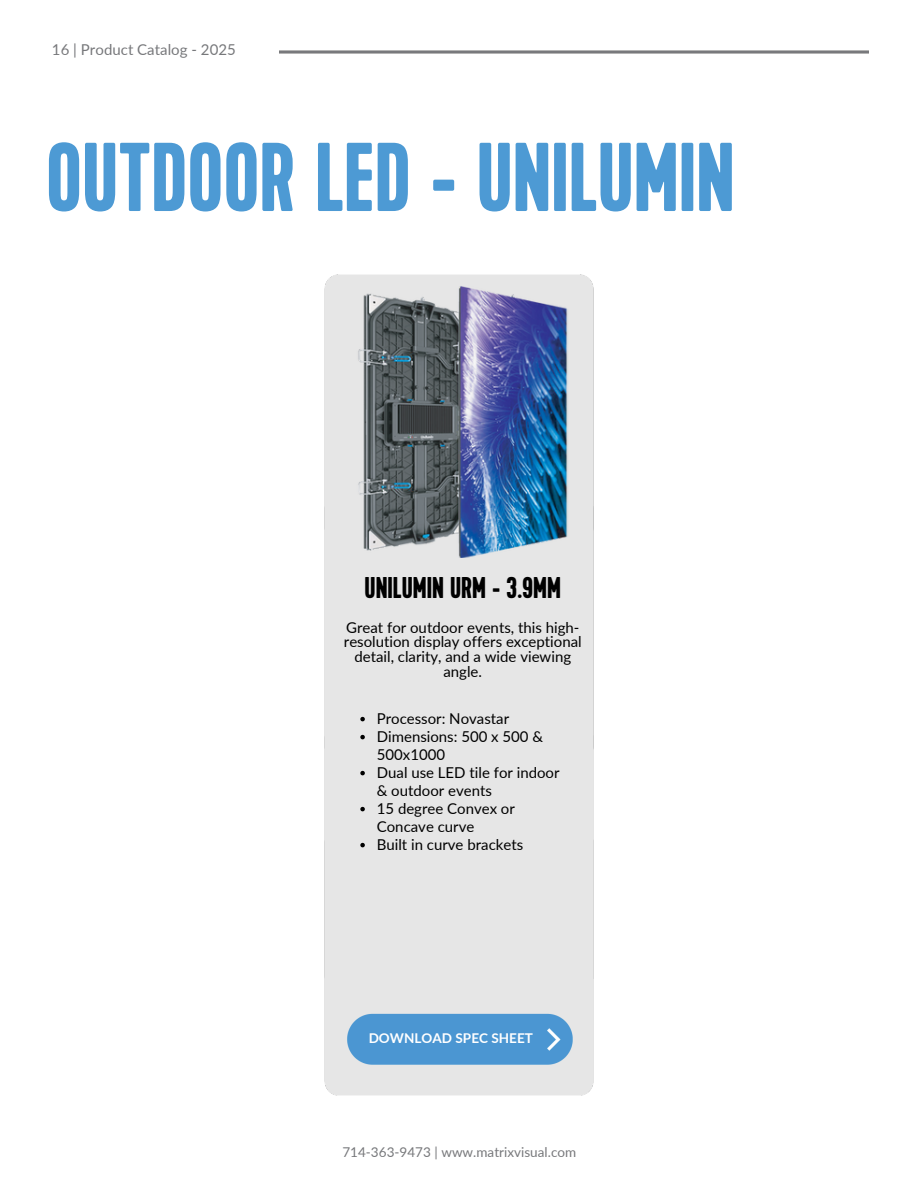
<style>
.page{position:relative;width:918px;height:1188px;background:#fff}
.page>*{position:absolute;margin:0;border:0;box-sizing:border-box;transform-origin:0 0}
.t1{font:700 97.5px "Kapra";color:#4d9ad4}
.t2{font:700 30px "Kapra";color:#000}
.t3{font:15px/14.7px "Lato";color:#000}
.t4{font:15px "Lato";color:#77787b}
.t5{font:13.5px "Lato";color:#77787b}
.t6{font:700 13.5px "Lato";color:#fff}
</style>
<div class="page">
<img style="left:324px;top:558px;width:270px;height:538px">
<svg style="left:360px;top:717px;width:5px;height:4px"></svg>
<svg style="left:360px;top:735px;width:5px;height:4px"></svg>
<svg style="left:360px;top:771px;width:5px;height:4px"></svg>
<svg style="left:360px;top:807px;width:5px;height:4px"></svg>
<svg style="left:360px;top:843px;width:5px;height:4px"></svg>
<img style="left:324px;top:274px;width:270px;height:284px">
<p class="t4" style="left:52px;top:40px;width:185px">16 | Product Catalog - 2025</p>
<p class="t1" style="left:46px;top:138px;width:690px">OUTDOOR LED - UNILUMIN</p>
<h3 class="t2" style="left:365px;top:575px;width:198px">UNILUMIN URM - 3.9MM</h3>
<p class="t3" style="left:344px;top:619px;width:239px;text-align:center">Great for outdoor events, this high&shy;resolution display offers exceptional detail, clarity, and a wide viewing angle.</p>
<p class="t3" style="left:377px;top:710px;width:134px">Processor: Novastar</p>
<p class="t3" style="left:377px;top:727px;width:168px;line-height:18px">Dimensions: 500 x 500 &amp;<br>500x1000</p>
<h2 class="t3" style="left:377px;top:763px;width:184px;line-height:18px">Dual use LED tile for indoor &amp; outdoor events</h2>
<h3 class="t3" style="left:377px;top:799px;width:140px;line-height:18px">15 degree Convex or<br>Concave curve</h3>
<p class="t3" style="left:377px;top:836px;width:148px">Built in curve brackets</p>
<p class="t6" style="left:369px;top:1029px;width:166px">DOWNLOAD SPEC SHEET</p>
<p class="t5" style="left:342px;top:1144px;width:235px">714-363-9473 | www.matrixvisual.com</p>
</div>
